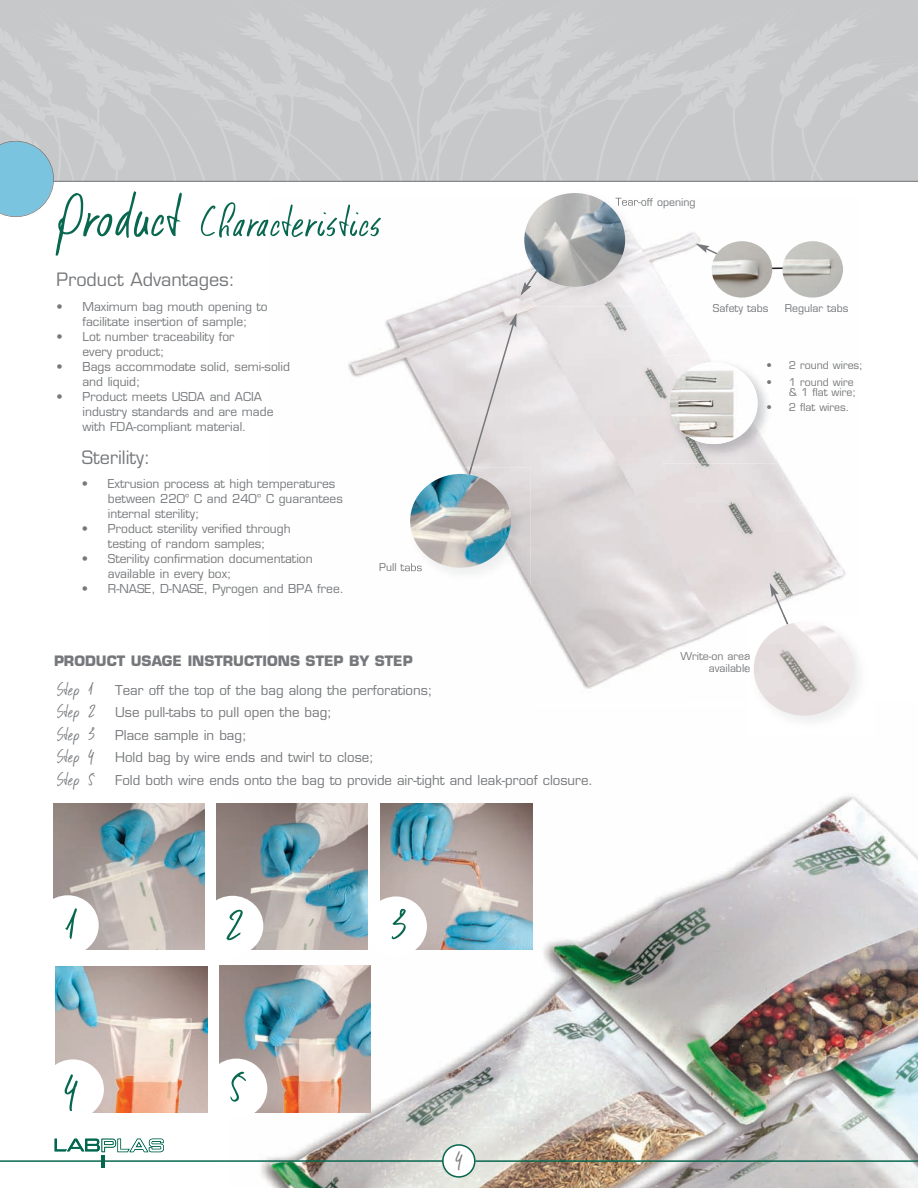
<style>
.page{position:relative;width:918px;height:1188px;background:#fff}
.page>*{position:absolute;margin:0;border:0;box-sizing:border-box;transform-origin:0 0}
.t1{font:52.5px "DK Kusukusu";color:#08674f}
.t2{font:51.45px "DK Kusukusu";color:#08674f}
.t3{font:27px "DK Kusukusu";color:#76787b}
.t4{font:18px "Eurostile LT Std";color:#76787b}
.t5{font:700 14.1px "Eurostile LT Std";color:#76787b}
.t6{font:13.2px/22.5px "Eurostile LT Std";color:#76787b}
.t7{font:12px/15px "Eurostile LT Std";color:#76787b}
.t8{font:10.5px/12.6px "Eurostile LT Std";color:#76787b;text-align:right}
.s1{font-size:72px}
.s2{font-family:"DK Kusukusu";font-size:21.75px}
</style>
<div class="page">
<img style="left:254px;top:796px;width:664px;height:392px">
<img style="left:219px;top:965px;width:152px;height:147px">
<div style="left:206px;top:1059px;width:61px;height:59px;background:#fff;border-radius:50%"></div>
<img style="left:381px;top:803px;width:151px;height:147px">
<div style="left:365px;top:896px;width:62px;height:60px;background:#fff;border-radius:50%"></div>
<img style="left:216px;top:803px;width:152px;height:147px">
<div style="left:202px;top:896px;width:61px;height:60px;background:#fff;border-radius:50%"></div>
<svg style="left:406px;top:0;width:365px;height:181px;background:#c9cacc"></svg>
<svg style="left:771px;top:0;width:147px;height:181px;background:#c8c9cb"></svg>
<svg style="left:0;top:0;width:406px;height:181px;background:#c9cacc"></svg>
<hr style="left:0;top:181px;width:918px;height:1px;background:#76787b">
<svg style="left:0;top:141px;width:54px;height:76px;background:#8cc7de"></svg>
<hr style="left:0;top:1160px;width:443px;height:2px;background:#08674f">
<hr style="left:101px;top:1155px;width:4px;height:13px;background:#01674d">
<svg style="left:55px;top:1139px;width:109px;height:13px"></svg>
<img style="left:348px;top:232px;width:498px;height:457px">
<img style="left:772px;top:265px;width:10px;height:7px">
<img style="left:663px;top:355px;width:114px;height:108px">
<img style="left:670px;top:362px;width:88px;height:82px">
<svg style="left:456px;top:313px;width:61px;height:154px;background:#dfdbdc"></svg>
<svg style="left:770px;top:583px;width:21px;height:32px"></svg>
<svg style="left:696px;top:244px;width:32px;height:17px"></svg>
<img style="left:747px;top:615px;width:112px;height:106px">
<svg style="left:747px;top:653px;width:3px;height:7px"></svg>
<svg style="left:747px;top:666px;width:3px;height:6px"></svg>
<img style="left:783px;top:615px;width:7px;height:7px">
<img style="left:754px;top:622px;width:101px;height:94px">
<img style="left:403px;top:467px;width:128px;height:120px">
<img style="left:403px;top:563px;width:19px;height:8px">
<img style="left:457px;top:467px;width:15px;height:8px">
<img style="left:410px;top:474px;width:101px;height:94px;border-radius:50%">
<img style="left:517px;top:193px;width:128px;height:113px">
<img style="left:520px;top:245px;width:35px;height:51px">
<img style="left:616px;top:198px;width:29px;height:9px">
<img style="left:524px;top:193px;width:101px;height:94px;border-radius:50%">
<img style="left:712px;top:241px;width:60px;height:57px;border-radius:50%">
<img style="left:782px;top:241px;width:61px;height:57px;border-radius:50%">
<img style="left:53px;top:803px;width:151px;height:147px">
<img style="left:56px;top:966px;width:151px;height:147px">
<div style="left:37px;top:895px;width:62px;height:60px;background:#fff;border-radius:50%"></div>
<div style="left:42px;top:1059px;width:62px;height:60px;background:#fff;border-radius:50%"></div>
<svg style="left:442px;top:1144px;width:34px;height:34px"></svg>
<hr style="left:475px;top:1160px;width:443px;height:2px;background:#08674f">
<h1 class="t1" style="left:56px;top:187px;width:327px"><span class="s1">Product</span> Characteristics</h1>
<h3 class="t4" style="left:57px;top:273px;width:180px">Product Advantages:</h3>
<p class="t7" style="left:57px;top:300px;width:213px;text-align:center">• Maximum bag mouth opening to facilitate insertion of sample;</p>
<p class="t7" style="left:82px;top:330px;width:154px;text-indent:-26px">• Lot number traceability for every product;</p>
<p class="t7" style="left:82px;top:360px;width:209px;text-indent:-26px">• Bags accommodate solid, semi-solid and liquid;</p>
<p class="t7" style="left:82px;top:390px;width:192px;text-indent:-26px">• Product meets USDA and ACIA industry standards and are made with FDA-compliant material.</p>
<h3 class="t4" style="left:82px;top:450px;width:70px">Sterility:</h3>
<p class="t7" style="left:108px;top:478px;width:236px;text-indent:-26px">• Extrusion process at high temperatures between 220° C and 240° C guarantees internal sterility;</p>
<p class="t7" style="left:82px;top:523px;width:210px;text-align:center">• Product sterility verified through testing of random samples;</p>
<p class="t7" style="left:108px;top:553px;width:206px;text-indent:-26px">• Sterility confirmation documentation available in every box;</p>
<p class="t7" style="left:82px;top:583px;width:263px">• R-NASE, D-NASE, Pyrogen and BPA free.</p>
<p class="t8" style="left:379px;top:562px;width:44px">Pull tabs</p>
<p class="t5" style="left:54px;top:655px;width:360px">PRODUCT USAGE INSTRUCTIONS STEP BY STEP</p>
<p class="t6" style="left:57px;top:680px;width:537px"><span class="s2">Step 1</span> Tear off the top of the bag along the perforations;<br><span class="s2">Step 2</span> Use pull-tabs to pull open the bag;<br><span class="s2">Step 3</span> Place sample in bag;<br><span class="s2">Step 4</span> Hold bag by wire ends and twirl to close;<br><span class="s2">Step 5</span> Fold both wire ends onto the bag to provide air-tight and leak-proof closure.</p>
<p class="t8" style="left:615px;top:197px;width:82px">Tear-off opening</p>
<p class="t8" style="left:713px;top:303px;width:57px">Safety tabs</p>
<p class="t8" style="left:785px;top:303px;width:65px">Regular tabs</p>
<p class="t8" style="left:767px;top:360px;width:98px">• 2 round wires;</p>
<p class="t8" style="left:767px;top:378px;width:91px;line-height:10.5px">• 1 round wire &amp; 1 flat wire;</p>
<p class="t8" style="left:767px;top:402px;width:84px">• 2 flat wires.</p>
<p class="t8" style="left:680px;top:650px;width:71px">Write-on area available</p>
<h2 class="t2" style="left:64px;top:891px;width:15px">1</h2>
<h2 class="t2" style="left:225px;top:891px;width:20px">2</h2>
<h2 class="t2" style="left:391px;top:891px;width:18px">3</h2>
<h2 class="t2" style="left:64px;top:1057px;width:17px">4</h2>
<h2 class="t2" style="left:229px;top:1053px;width:18px">5</h2>
<h3 class="t3" style="left:455px;top:1142px;width:9px">4</h3>
</div>
